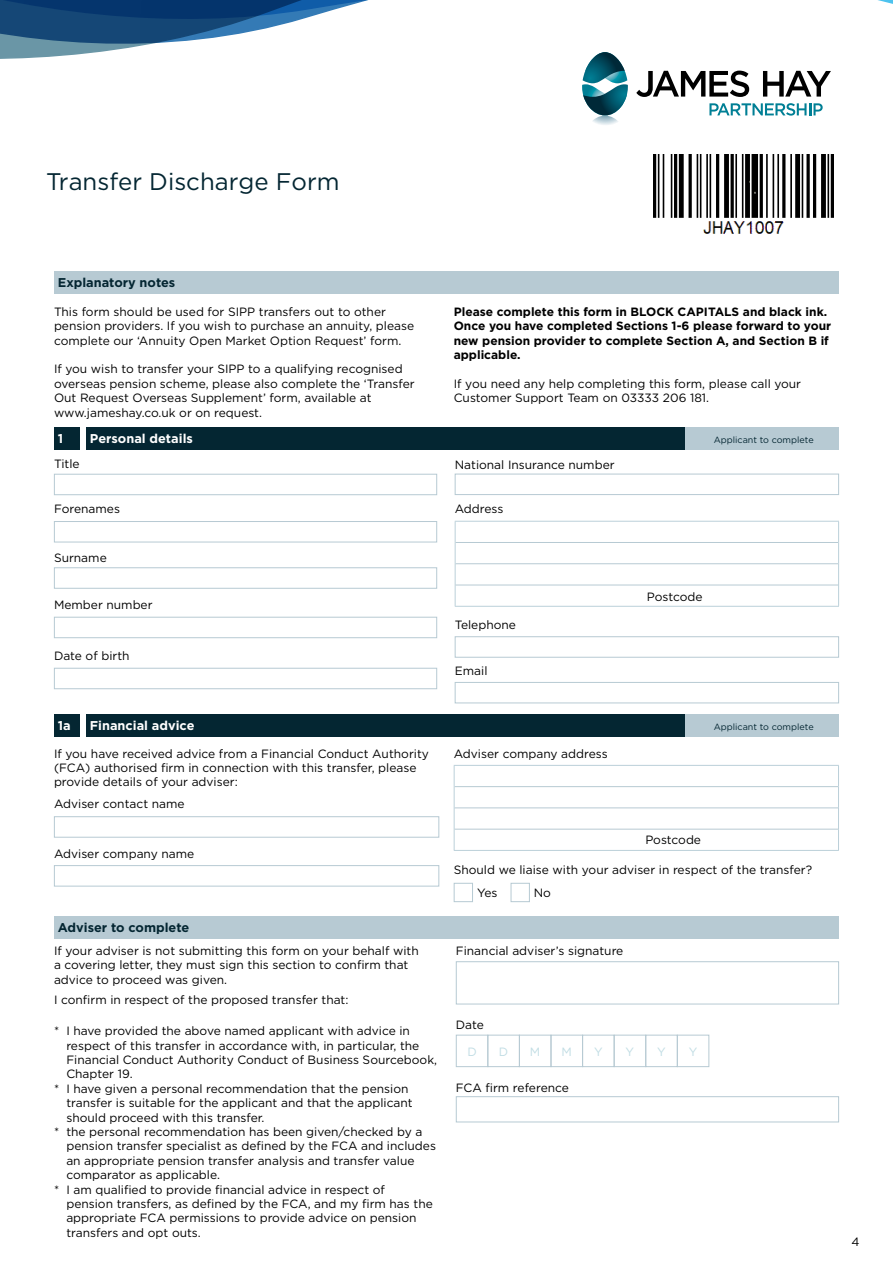
<style>
.page{position:relative;width:893px;height:1263px;background:#fff}
.page>*{position:absolute;margin:0;border:0;box-sizing:border-box;transform-origin:0 0}
.t1{font:24px "Gotham";color:#042632}
.t2{font:700 12.75px "Gotham";color:#042632}
.t3{font:700 12.75px "Gotham";color:#fff}
.t4{font:12px/14.4px "Gotham";color:#000}
.t5{font:700 12px/14.4px "Gotham";color:#000}
.t6{font:12px "Gotham";color:#c1dde4}
.t7{font:9px "Gotham";color:#042632}
</style>
<div class="page">
<hr style="left:455px;top:521px;width:384px;height:1px;background:#bbd0d9">
<svg style="left:455px;top:522px;width:1px;height:84px"></svg>
<svg style="left:838px;top:522px;width:1px;height:84px"></svg>
<hr style="left:455px;top:606px;width:384px;height:1px;background:#bbd0d9">
<hr style="left:455px;top:542px;width:383px;height:1px;background:#b7cad3">
<hr style="left:455px;top:563px;width:383px;height:1px;background:#b7cad3">
<hr style="left:455px;top:585px;width:383px;height:1px;background:#b7cad3">
<div style="left:54px;top:271px;width:785px;height:22px;background:#b7cad3"></div>
<div style="left:685px;top:427px;width:154px;height:22px;background:#b7cad3"></div>
<div style="left:86px;top:427px;width:599px;height:22px;background:#042632"></div>
<div style="left:54px;top:427px;width:26px;height:22px;background:#042632"></div>
<div style="left:54px;top:474px;width:383px;height:21px;border:1px solid #b7cad3"></div>
<div style="left:54px;top:521px;width:383px;height:21px;border:1px solid #b7cad3"></div>
<div style="left:54px;top:567px;width:383px;height:22px;border:1px solid #b7cad3"></div>
<div style="left:54px;top:617px;width:383px;height:21px;border:1px solid #b7cad3"></div>
<div style="left:54px;top:668px;width:383px;height:21px;border:1px solid #b7cad3"></div>
<div style="left:455px;top:474px;width:384px;height:21px;border:1px solid #b7cad3"></div>
<div style="left:455px;top:636px;width:384px;height:22px;border:1px solid #b7cad3"></div>
<div style="left:455px;top:682px;width:384px;height:21px;border:1px solid #b7cad3"></div>
<div style="left:54px;top:816px;width:385px;height:21px;border:1px solid #b7cad3"></div>
<div style="left:54px;top:865px;width:385px;height:21px;border:1px solid #b7cad3"></div>
<div style="left:454px;top:883px;width:19px;height:19px;border:1px solid #b7cad3"></div>
<div style="left:511px;top:883px;width:19px;height:19px;border:1px solid #b7cad3"></div>
<hr style="left:454px;top:765px;width:385px;height:1px;background:#bbd0d9">
<svg style="left:454px;top:766px;width:1px;height:84px"></svg>
<svg style="left:838px;top:766px;width:1px;height:84px"></svg>
<hr style="left:454px;top:850px;width:385px;height:1px;background:#bbd0d9">
<hr style="left:454px;top:786px;width:384px;height:1px;background:#b7cad3">
<hr style="left:454px;top:807px;width:384px;height:1px;background:#b7cad3">
<hr style="left:454px;top:829px;width:384px;height:1px;background:#b7cad3">
<svg style="left:0;top:0;width:893px;height:125px"></svg>
<img style="left:653px;top:154px;width:180px;height:80px">
<div style="left:685px;top:714px;width:154px;height:22px;background:#b7cad3"></div>
<div style="left:86px;top:714px;width:599px;height:22px;background:#042632"></div>
<div style="left:54px;top:714px;width:26px;height:22px;background:#042632"></div>
<div style="left:456px;top:1096px;width:383px;height:26px;border:1px solid #b7cad3"></div>
<div style="left:456px;top:961px;width:383px;height:43px;border:1px solid #b7cad3"></div>
<div style="left:456px;top:1035px;width:32px;height:32px;border:1px solid #b7cad3"></div>
<div style="left:551px;top:1035px;width:32px;height:32px;border:1px solid #b7cad3"></div>
<div style="left:487px;top:1035px;width:33px;height:32px;border:1px solid #b7cad3"></div>
<div style="left:582px;top:1035px;width:32px;height:32px;border:1px solid #b7cad3"></div>
<div style="left:645px;top:1035px;width:33px;height:32px;border:1px solid #b7cad3"></div>
<div style="left:519px;top:1035px;width:32px;height:32px;border:1px solid #b7cad3"></div>
<div style="left:614px;top:1035px;width:32px;height:32px;border:1px solid #b7cad3"></div>
<div style="left:677px;top:1035px;width:32px;height:32px;border:1px solid #b7cad3"></div>
<div style="left:54px;top:916px;width:785px;height:22px;background:#b7cad3"></div>
<h1 class="t1" style="left:46px;top:166px;width:295px">Transfer Discharge Form</h1>
<p class="t2" style="left:58px;top:274px;width:119px">Explanatory notes</p>
<p class="t4" style="left:54px;top:304px;width:362px">This form should be used for SIPP transfers out to other pension providers. If you wish to purchase an annuity, please complete our ‘Annuity Open Market Option Request’ form.</p>
<p class="t4" style="left:54px;top:362px;width:362px">If you wish to transfer your SIPP to a qualifying recognised overseas pension scheme, please also complete the ‘Transfer Out Request Overseas Supplement’ form, available at www.jameshay.co.uk or on request.</p>
<p class="t5" style="left:454px;top:304px;width:379px">Please complete this form in BLOCK CAPITALS and black ink.<br>Once you have completed Sections 1-6 please forward to your new pension provider to complete Section A, and Section B if applicable.</p>
<p class="t4" style="left:454px;top:376px;width:349px">If you need any help completing this form, please call your<br>Customer Support Team on 03333 206 181.</p>
<p class="t3" style="left:58px;top:430px;width:7px">1</p>
<p class="t3" style="left:90px;top:430px;width:104px">Personal details</p>
<p class="t7" style="left:714px;top:434px;width:101px">Applicant to complete</p>
<p class="t4" style="left:54px;top:457px;width:27px">Title</p>
<p class="t4" style="left:54px;top:502px;width:67px">Forenames</p>
<p class="t4" style="left:54px;top:550px;width:54px">Surname</p>
<p class="t4" style="left:54px;top:598px;width:100px">Member number</p>
<p class="t4" style="left:54px;top:649px;width:77px">Date of birth</p>
<p class="t4" style="left:455px;top:457px;width:161px">National Insurance number</p>
<p class="t4" style="left:455px;top:502px;width:50px">Address</p>
<p class="t4" style="left:455px;top:617px;width:63px">Telephone</p>
<p class="t4" style="left:455px;top:663px;width:34px">Email</p>
<p class="t4" style="left:647px;top:589px;width:57px">Postcode</p>
<p class="t3" style="left:58px;top:717px;width:14px">1a</p>
<p class="t3" style="left:90px;top:717px;width:106px">Financial advice</p>
<p class="t7" style="left:714px;top:721px;width:101px">Applicant to complete</p>
<p class="t4" style="left:54px;top:746px;width:376px">If you have received advice from a Financial Conduct Authority (FCA) authorised firm in connection with this transfer, please provide details of your adviser:</p>
<p class="t4" style="left:454px;top:746px;width:155px">Adviser company address</p>
<p class="t4" style="left:54px;top:796px;width:132px">Adviser contact name</p>
<p class="t4" style="left:54px;top:846px;width:142px">Adviser company name</p>
<p class="t2" style="left:58px;top:919px;width:133px">Adviser to complete</p>
<p class="t4" style="left:54px;top:943px;width:366px">If your adviser is not submitting this form on your behalf with a covering letter, they must sign this section to confirm that advice to proceed was given.</p>
<p class="t4" style="left:54px;top:992px;width:296px">I confirm in respect of the proposed transfer that:</p>
<p class="t4" style="left:54px;top:1023px;width:357px">* I have provided the above named applicant with advice in</p>
<p class="t4" style="left:66px;top:1038px;width:355px">respect of this transfer in accordance with, in particular, the</p>
<p class="t4" style="left:66px;top:1052px;width:372px">Financial Conduct Authority Conduct of Business Sourcebook,</p>
<p class="t4" style="left:66px;top:1067px;width:68px">Chapter 19.</p>
<p class="t4" style="left:54px;top:1081px;width:356px">* I have given a personal recommendation that the pension</p>
<p class="t4" style="left:66px;top:1095px;width:348px">transfer is suitable for the applicant and that the applicant</p>
<p class="t4" style="left:66px;top:1110px;width:200px">should proceed with this transfer.</p>
<p class="t4" style="left:54px;top:1124px;width:370px">* the personal recommendation has been given/checked by a</p>
<p class="t4" style="left:66px;top:1139px;width:371px">pension transfer specialist as defined by the FCA and includes</p>
<p class="t4" style="left:66px;top:1153px;width:350px">an appropriate pension transfer analysis and transfer value</p>
<p class="t4" style="left:66px;top:1167px;width:155px">comparator as applicable.</p>
<p class="t4" style="left:54px;top:1182px;width:332px">* I am qualified to provide financial advice in respect of</p>
<p class="t4" style="left:66px;top:1196px;width:368px">pension transfers, as defined by the FCA, and my firm has the</p>
<p class="t4" style="left:66px;top:1211px;width:352px">appropriate FCA permissions to provide advice on pension</p>
<p class="t4" style="left:66px;top:1225px;width:136px">transfers and opt outs.</p>
<p class="t4" style="left:645px;top:832px;width:57px">Postcode</p>
<p class="t4" style="left:454px;top:862px;width:360px">Should we liaise with your adviser in respect of the transfer?</p>
<p class="t4" style="left:477px;top:886px;width:22px">Yes</p>
<p class="t4" style="left:534px;top:886px;width:19px">No</p>
<p class="t4" style="left:456px;top:943px;width:169px">Financial adviser’s signature</p>
<p class="t4" style="left:456px;top:1017px;width:30px">Date</p>
<p class="t6" style="left:467px;top:1044px;width:11px">D</p>
<p class="t6" style="left:499px;top:1044px;width:11px">D</p>
<p class="t6" style="left:530px;top:1044px;width:12px">M</p>
<p class="t6" style="left:562px;top:1044px;width:12px">M</p>
<p class="t6" style="left:594px;top:1044px;width:10px">Y</p>
<p class="t6" style="left:626px;top:1044px;width:10px">Y</p>
<p class="t6" style="left:657px;top:1044px;width:10px">Y</p>
<p class="t6" style="left:689px;top:1044px;width:10px">Y</p>
<p class="t4" style="left:456px;top:1080px;width:115px">FCA firm reference</p>
<p class="t4" style="left:851px;top:1234px;width:10px">4</p>
</div>
